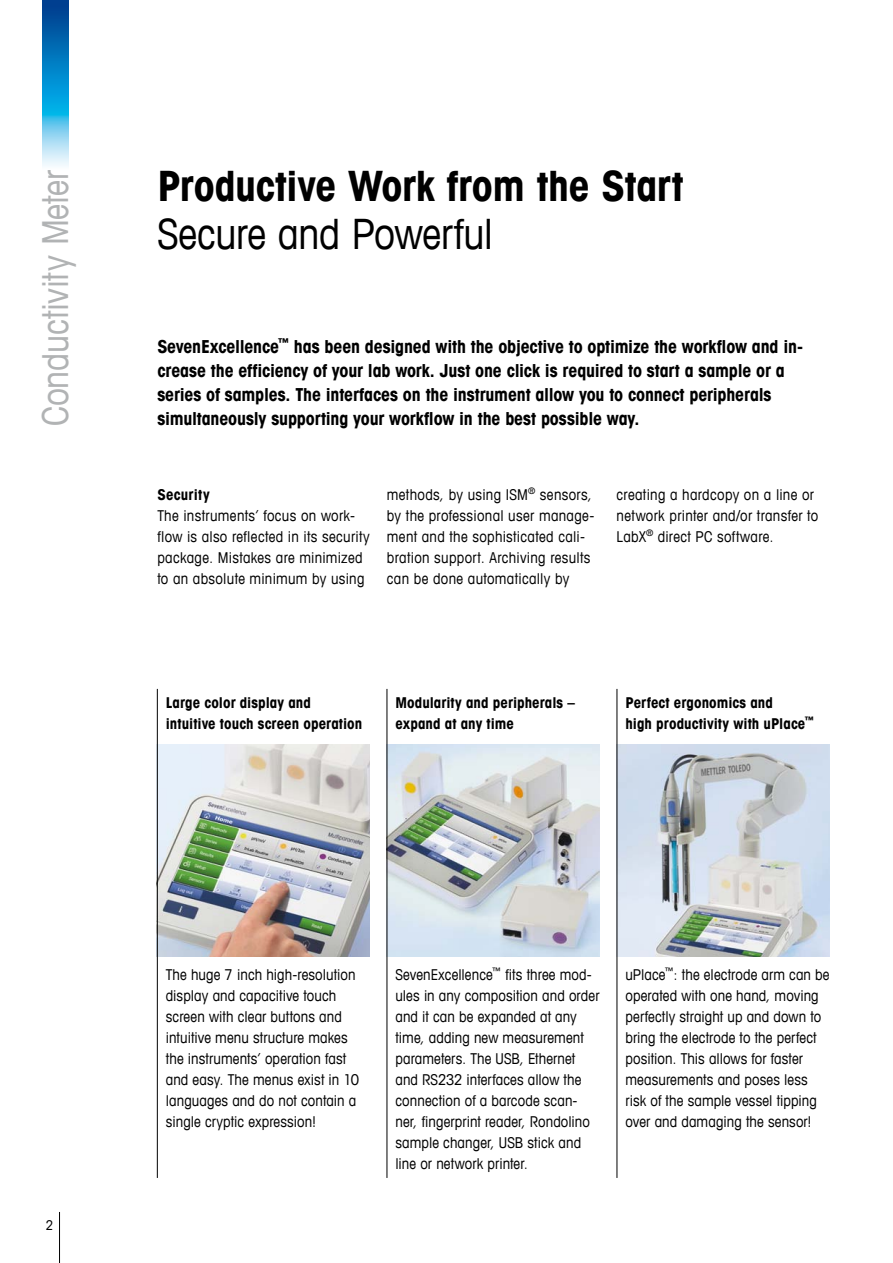
<style>
.page{position:relative;width:893px;height:1263px;background:#fff}
.page>*{position:absolute;margin:0;border:0;box-sizing:border-box;transform-origin:0 0}
.t1{font:700 condensed 42px "Avant Garde Com";letter-spacing:-.005em;color:#000}
.t2{font:condensed 42px "Avant Garde Com";letter-spacing:-.01em;color:#000}
.t3{font:condensed 36px "Avant Garde Com";letter-spacing:-.005em;color:#b1b3b4}
.t4{font:700 condensed 18px/24px "Avant Garde Com";letter-spacing:-.01em;color:#000}
.t5{font:condensed 15px/21px "Avant Garde Com";letter-spacing:.01em;color:#000}
.t6{font:700 condensed 15px/21px "Avant Garde Com";letter-spacing:.005em;color:#000}
.t7{font:condensed 13.5px "Avant Garde Com";color:#000}
</style>
<div class="page">
<hr style="left:59px;top:1212px;width:1px;height:51px;background:#000">
<img style="left:43px;top:0;width:25px;height:166px">
<img style="left:618px;top:744px;width:211px;height:213px">
<img style="left:158px;top:744px;width:212px;height:213px">
<img style="left:388px;top:744px;width:211px;height:213px">
<hr style="left:157px;top:689px;width:1px;height:489px;background:#000">
<hr style="left:387px;top:689px;width:1px;height:489px;background:#000">
<hr style="left:617px;top:689px;width:1px;height:489px;background:#000">
<h2 class="t3" style="left:33px;top:426px;width:258px;rotate:-90deg">Conductivity Meter</h2>
<h1 class="t1" style="left:157px;top:158px;width:527px">Productive Work from the Start</h1>
<h1 class="t2" style="left:157px;top:207px;width:337px">Secure and Powerful</h1>
<p class="t4" style="left:157px;top:334px;width:647px">SevenExcellence<sup>™</sup> has been designed with the objective to optimize the workflow and in&shy;crease the efficiency of your lab work. Just one click is required to start a sample or a series of samples. The interfaces on the instrument allow you to connect peripherals simultaneously supporting your workflow in the best possible way.</p>
<p class="t7" style="left:46px;top:1217px;width:9px">2</p>
<p class="t6" style="left:157px;top:484px;width:54px">Security</p>
<p class="t5" style="left:157px;top:505px;width:214px">The instruments’ focus on work&shy;flow is also reflected in its security package. Mistakes are minimized to an absolute minimum by using</p>
<p class="t5" style="left:387px;top:484px;width:209px">methods, by using ISM<sup>®</sup> sensors, by the professional user manage&shy;ment and the sophisticated cali&shy;bration support. Archiving results can be done automatically by</p>
<p class="t5" style="left:617px;top:484px;width:203px">creating a hardcopy on a line or network printer and/or transfer to<br>LabX<sup>®</sup> direct PC software.</p>
<p class="t6" style="left:166px;top:692px;width:198px">Large color display and intuitive touch screen operation</p>
<p class="t6" style="left:395px;top:692px;width:181px">Modularity and peripherals – expand at any time</p>
<p class="t6" style="left:625px;top:692px;width:190px">Perfect ergonomics and<br>high productivity with uPlace<sup>™</sup></p>
<p class="t5" style="left:166px;top:964px;width:195px">The huge 7 inch high-resolution display and capacitive touch screen with clear buttons and intuitive menu structure makes the instruments’ operation fast and easy. The menus exist in 10 languages and do not contain a single cryptic expression!</p>
<p class="t5" style="left:395px;top:964px;width:206px">SevenExcellence<sup>™</sup> fits three mod&shy;ules in any composition and order and it can be expanded at any time, adding new measurement parameters. The USB, Ethernet and RS232 interfaces allow the connection of a barcode scan&shy;ner, fingerprint reader, Rondolino sample changer, USB stick and line or network printer.</p>
<p class="t5" style="left:625px;top:964px;width:206px">uPlace<sup>™</sup>: the electrode arm can be operated with one hand, moving perfectly straight up and down to bring the electrode to the perfect position. This allows for faster measurements and poses less risk of the sample vessel tipping over and damaging the sensor!</p>
</div>
